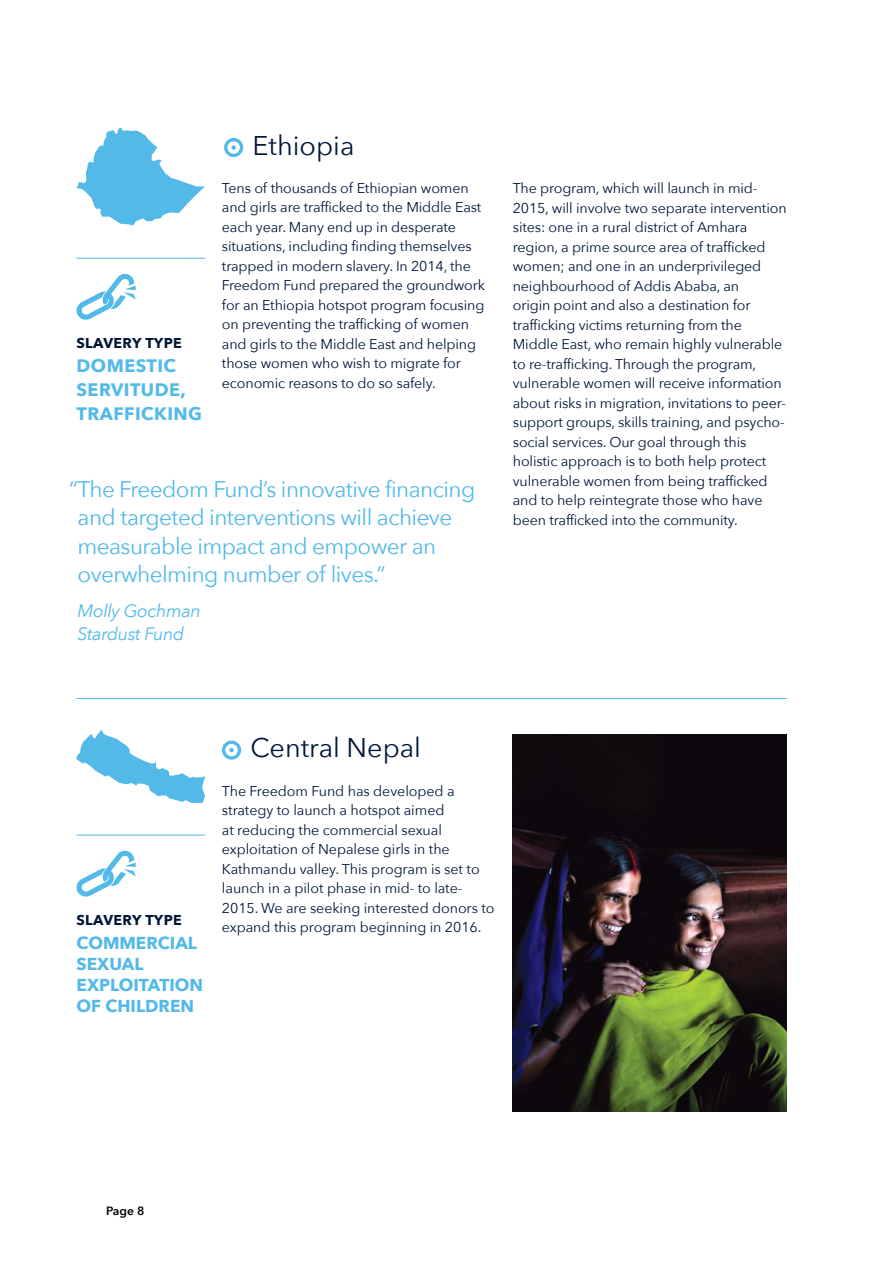
<style>
.page{position:relative;width:893px;height:1263px;background:#fff}
.page>*{position:absolute;margin:0;border:0;box-sizing:border-box;transform-origin:0 0}
.t1{font:27px "Avenir Next";color:#001738}
.t2{font:22.5px/28.5px "Avenir Next";letter-spacing:-.025em;color:#52b9e9}
.t3{font:700 18px/24px "Avenir Next";color:#52b9e9}
.t4{font:italic 18px/22.5px "Avenir Next";letter-spacing:-.025em;color:#52b9e9}
.t5{font:700 17.25px/21px "Avenir Next";color:#52b9e9}
.t6{font:14.25px/19.5px "Avenir Next";letter-spacing:-.01em;color:#001738}
.t7{font:700 14.25px "Avenir Next";letter-spacing:.025em;color:#001738}
.t8{font:600 12px "Avenir Next";color:#000}
</style>
<div class="page">
<hr style="left:77px;top:258px;width:128px;height:1px;background:#52b9e9">
<hr style="left:77px;top:698px;width:710px;height:1px;background:#52b9e9">
<svg style="left:224px;top:138px;width:19px;height:19px"></svg>
<svg style="left:76px;top:273px;width:60px;height:47px"></svg>
<svg style="left:77px;top:128px;width:128px;height:98px"></svg>
<hr style="left:77px;top:835px;width:128px;height:1px;background:#52b9e9">
<svg style="left:222px;top:740px;width:19px;height:20px"></svg>
<svg style="left:76px;top:850px;width:60px;height:47px"></svg>
<svg style="left:77px;top:730px;width:128px;height:73px"></svg>
<img style="left:513px;top:735px;width:274px;height:376px">
<p class="t7" style="left:77px;top:331px;width:107px">SLAVERY TYPE</p>
<p class="t3" style="left:77px;top:353px;width:28px">DOMESTIC<br>SERVITUDE</p>
<p class="t3" style="left:180px;top:377px;width:7px">,</p>
<p class="t3" style="left:77px;top:401px;width:13px">TRAFFICKING</p>
<h1 class="t1" style="left:253px;top:122px;width:103px">Ethiopia</h1>
<p class="t6" style="left:222px;top:178px;width:265px">Tens of thousands of Ethiopian women and girls are trafficked to the Middle East each year. Many end up in desperate situations, including finding themselves trapped in modern slavery. In 2014, the Freedom Fund prepared the groundwork for an Ethiopia hotspot program focusing on preventing the trafficking of women and girls to the Middle East and helping those women who wish to migrate for economic reasons to do so safely.</p>
<h2 class="t2" style="left:78px;top:474px;width:399px;text-indent:-9px">“The Freedom Fund’s innovative financing and targeted interventions will achieve measurable impact and empower an overwhelming number of lives.”</h2>
<p class="t4" style="left:78px;top:599px;width:125px">Molly Gochman<br>Stardust Fund</p>
<p class="t6" style="left:513px;top:178px;width:275px">The program, which will launch in mid-2015, will involve two separate intervention sites: one in a rural district of Amhara region, a prime source area of trafficked women; and one in an underprivileged neighbourhood of Addis Ababa, an<br>origin point and also a destination for trafficking victims returning from the Middle East, who remain highly vulnerable to re-trafficking. Through the program, vulnerable women will receive information about risks in migration, invitations to peer&shy;support groups, skills training, and psycho&shy;social services. Our goal through this holistic approach is to both help protect vulnerable women from being trafficked and to help reintegrate those who have been trafficked into the community.</p>
<p class="t7" style="left:77px;top:907px;width:107px">SLAVERY TYPE</p>
<p class="t5" style="left:77px;top:932px;width:128px">COMMERCIAL<br>SEXUAL<br>EXPLOITATION<br>OF CHILDREN</p>
<h1 class="t1" style="left:250px;top:725px;width:172px">Central Nepal</h1>
<p class="t6" style="left:222px;top:780px;width:274px">The Freedom Fund has developed a strategy to launch a hotspot aimed<br>at reducing the commercial sexual exploitation of Nepalese girls in the Kathmandu valley. This program is set to launch in a pilot phase in mid- to late-2015. We are seeking interested donors to expand this program beginning in 2016.</p>
<p class="t8" style="left:106px;top:1200px;width:40px">Page 8</p>
</div>
